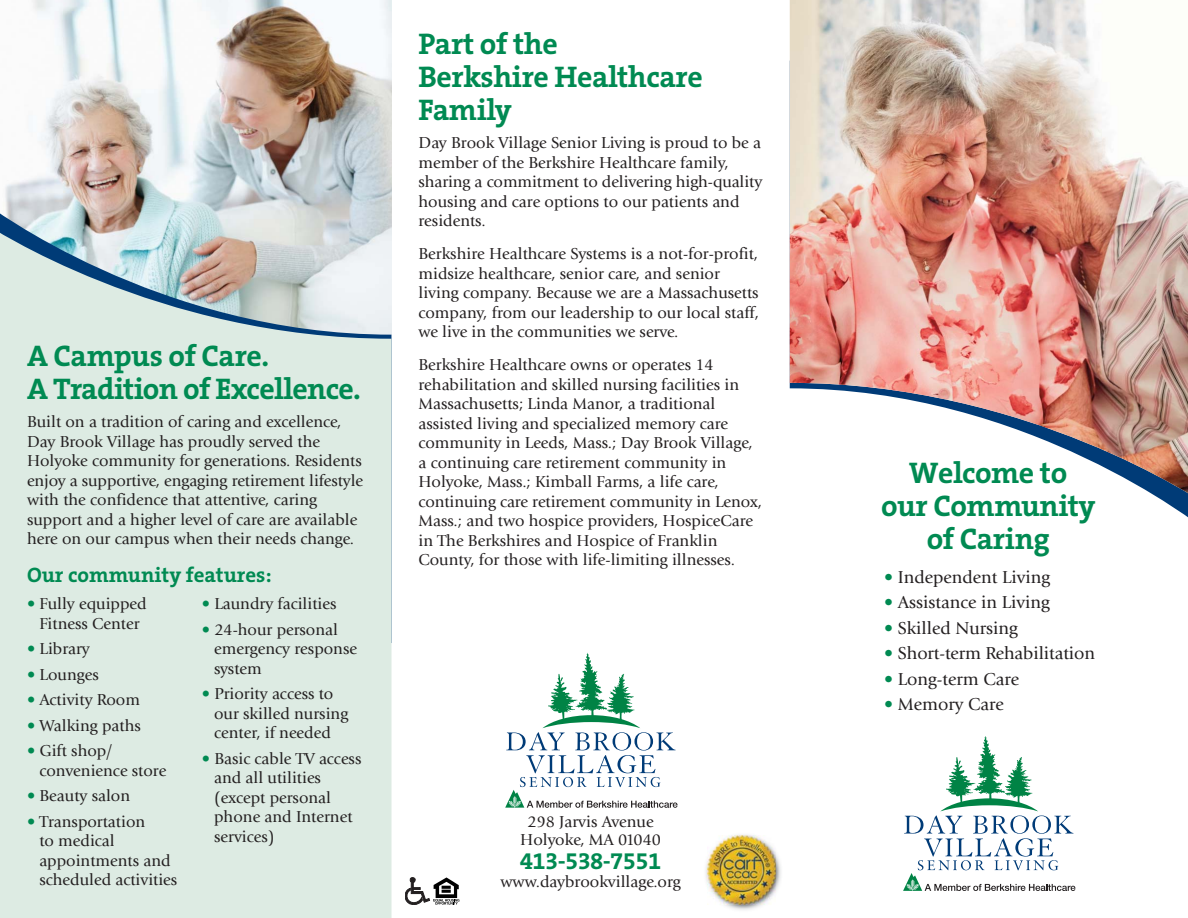
<style>
.page{position:relative;width:1188px;height:918px;background:#fff}
.page>*{position:absolute;margin:0;border:0;box-sizing:border-box;transform-origin:0 0}
.t1{font:700 30px/33px "The Serif B7";letter-spacing:-.015em;color:#008a52}
.t2{font:700 24px "The Serif B7";letter-spacing:-.025em;color:#008a52}
.t3{font:700 21px "The Serif B7";color:#008a52}
.t4{font:18px "Giovanni";color:#231f20}
.t5{font:16.5px/19.5px "Giovanni";color:#231f20}
.s1{color:#008a52}
</style>
<div class="page">
<img style="left:5px;top:0;width:387px;height:225px">
<img style="left:790px;top:0;width:398px;height:501px">
<svg style="left:0;top:204px;width:391px;height:21px;background:#cad0d0"></svg>
<svg style="left:0;top:225px;width:392px;height:693px;background:#d8e6df"></svg>
<svg style="left:505px;top:653px;width:173px;height:155px"></svg>
<svg style="left:903px;top:736px;width:172px;height:155px"></svg>
<svg style="left:405px;top:878px;width:54px;height:27px"></svg>
<img style="left:705px;top:835px;width:76px;height:75px">
<img style="left:707px;top:836px;width:69px;height:68px">
<h1 class="t1" style="left:27px;top:342px;width:335px">A Campus of Care.<br>A Tradition of Excellence.</h1>
<p class="t5" style="left:27px;top:414px;width:338px">Built on a tradition of caring and excellence, Day Brook Village has proudly served the Holyoke community for generations. Residents enjoy a supportive, engaging retirement lifestyle with the confidence that attentive, caring support and a higher level of care are available here on our campus when their needs change.</p>
<p class="t3" style="left:27px;top:566px;width:246px">Our community features:</p>
<p class="t5" style="left:27px;top:595px;width:121px;text-align:center"><span class="s1">•</span> Fully equipped<br>Fitness Center</p>
<p class="t5" style="left:27px;top:640px;width:64px"><span class="s1">•</span> Library</p>
<p class="t5" style="left:27px;top:666px;width:73px"><span class="s1">•</span> Lounges</p>
<p class="t5" style="left:27px;top:691px;width:115px"><span class="s1">•</span> Activity Room</p>
<p class="t5" style="left:27px;top:717px;width:115px"><span class="s1">•</span> Walking paths</p>
<p class="t5" style="left:39px;top:742px;width:129px;text-indent:-12px"><span class="s1">•</span> Gift shop/ convenience store</p>
<p class="t5" style="left:27px;top:787px;width:105px"><span class="s1">•</span> Beauty salon</p>
<p class="t5" style="left:39px;top:813px;width:139px;text-indent:-12px"><span class="s1">•</span> Transportation<br>to medical appointments and scheduled activities</p>
<p class="t5" style="left:202px;top:595px;width:136px"><span class="s1">•</span> Laundry facilities</p>
<p class="t5" style="left:214px;top:621px;width:144px;text-indent:-12px"><span class="s1">•</span> 24-hour personal emergency response system</p>
<p class="t5" style="left:214px;top:685px;width:136px;text-indent:-12px"><span class="s1">•</span> Priority access to our skilled nursing center, if needed</p>
<p class="t5" style="left:214px;top:750px;width:149px;text-indent:-12px"><span class="s1">•</span> Basic cable TV access and all utilities (except personal phone and Internet services)</p>
<h1 class="t1" style="left:418px;top:30px;width:286px">Part of the<br>Berkshire Healthcare<br>Family</h1>
<p class="t5" style="left:418px;top:134px;width:345px">Day Brook Village Senior Living is proud to be a member of the Berkshire Healthcare family, sharing a commitment to delivering high-quality housing and care options to our patients and residents.</p>
<p class="t5" style="left:418px;top:245px;width:342px">Berkshire Healthcare Systems is a not-for-profit, midsize healthcare, senior care, and senior living company. Because we are a Massachusetts company, from our leadership to our local staff, we live in the communities we serve.</p>
<p class="t5" style="left:418px;top:356px;width:345px">Berkshire Healthcare owns or operates 14 rehabilitation and skilled nursing facilities in Massachusetts; Linda Manor, a traditional assisted living and specialized memory care community in Leeds, Mass.; Day Brook Village, a continuing care retirement community in Holyoke, Mass.; Kimball Farms, a life care, continuing care retirement community in Lenox, Mass.; and two hospice providers, HospiceCare in The Berkshires and Hospice of Franklin County, for those with life-limiting illnesses.</p>
<p class="t5" style="left:520px;top:814px;width:142px;line-height:18px;text-align:center">298 Jarvis Avenue<br>Holyoke, MA 01040</p>
<h2 class="t2" style="left:520px;top:851px;width:143px">413-538-7551</h2>
<p class="t5" style="left:500px;top:873px;width:182px">www.daybrookvillage.org</p>
<h1 class="t1" style="left:881px;top:459px;width:216px;text-align:center">Welcome to<br>our Community of Caring</h1>
<p class="t4" style="left:884px;top:570px;width:167px"><span class="s1">•</span> Independent Living</p>
<p class="t4" style="left:884px;top:595px;width:167px"><span class="s1">•</span> Assistance in Living</p>
<p class="t4" style="left:884px;top:621px;width:135px"><span class="s1">•</span> Skilled Nursing</p>
<p class="t4" style="left:884px;top:646px;width:212px"><span class="s1">•</span> Short-term Rehabilitation</p>
<p class="t4" style="left:884px;top:672px;width:136px"><span class="s1">•</span> Long-term Care</p>
<p class="t4" style="left:884px;top:697px;width:121px"><span class="s1">•</span> Memory Care</p>
</div>
